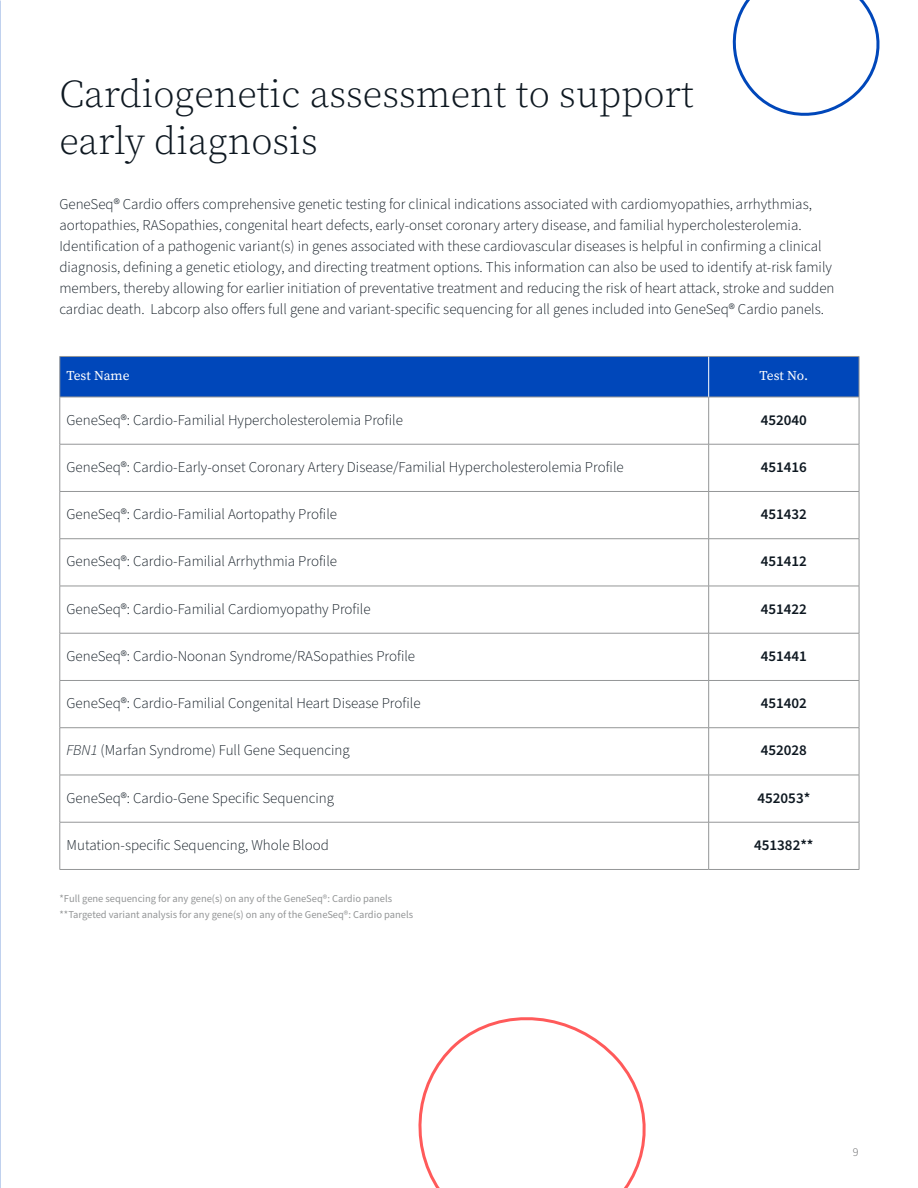
<style>
.page{position:relative;width:918px;height:1188px;background:#fff}
.page>*{position:absolute;margin:0;border:0;box-sizing:border-box;transform-origin:0 0}
.t1{font:300 39px/46.8px "Source Serif Pro";color:#0e1821}
.t2{font:300 15px/21px "Source Sans Pro";color:#0e1821}
.t3{font:600 15px "Source Sans Pro";color:#0e1821}
.t4{font:13.5px "Source Serif Pro";color:#fff}
.t5{font:300 12px "Source Sans Pro";color:#636466}
.t6{font:10.5px/15.8px "Source Sans Pro";color:#949697}
.s1{font-style:italic}
</style>
<div class="page">
<div style="left:61px;top:357px;width:798px;height:40px;background:#0047ba"></div>
<hr style="left:60px;top:357px;width:1px;height:40px;background:#949697">
<hr style="left:60px;top:356px;width:649px;height:1px;background:#949697">
<hr style="left:60px;top:397px;width:649px;height:1px;background:#949697">
<hr style="left:709px;top:356px;width:150px;height:1px;background:#949697">
<hr style="left:859px;top:357px;width:1px;height:40px;background:#949697">
<hr style="left:709px;top:397px;width:150px;height:1px;background:#949697">
<hr style="left:60px;top:397px;width:1px;height:47px;background:#949697">
<hr style="left:60px;top:444px;width:1px;height:47px;background:#949697">
<hr style="left:60px;top:492px;width:1px;height:47px;background:#949697">
<hr style="left:60px;top:539px;width:1px;height:47px;background:#949697">
<hr style="left:60px;top:586px;width:1px;height:47px;background:#949697">
<hr style="left:60px;top:633px;width:1px;height:47px;background:#949697">
<hr style="left:60px;top:681px;width:1px;height:47px;background:#949697">
<hr style="left:60px;top:728px;width:1px;height:47px;background:#949697">
<hr style="left:60px;top:775px;width:1px;height:47px;background:#949697">
<hr style="left:60px;top:822px;width:1px;height:47px;background:#949697">
<hr style="left:708px;top:397px;width:1px;height:47px;background:#949697">
<hr style="left:859px;top:397px;width:1px;height:47px;background:#949697">
<hr style="left:708px;top:444px;width:1px;height:47px;background:#949697">
<hr style="left:859px;top:444px;width:1px;height:47px;background:#949697">
<hr style="left:708px;top:492px;width:1px;height:47px;background:#949697">
<hr style="left:859px;top:492px;width:1px;height:47px;background:#949697">
<hr style="left:708px;top:539px;width:1px;height:47px;background:#949697">
<hr style="left:859px;top:539px;width:1px;height:47px;background:#949697">
<hr style="left:708px;top:586px;width:1px;height:47px;background:#949697">
<hr style="left:859px;top:586px;width:1px;height:47px;background:#949697">
<hr style="left:708px;top:633px;width:1px;height:47px;background:#949697">
<hr style="left:859px;top:633px;width:1px;height:47px;background:#949697">
<hr style="left:708px;top:681px;width:1px;height:47px;background:#949697">
<hr style="left:859px;top:681px;width:1px;height:47px;background:#949697">
<hr style="left:708px;top:728px;width:1px;height:47px;background:#949697">
<hr style="left:859px;top:728px;width:1px;height:47px;background:#949697">
<hr style="left:708px;top:775px;width:1px;height:47px;background:#949697">
<hr style="left:859px;top:775px;width:1px;height:47px;background:#949697">
<hr style="left:708px;top:822px;width:1px;height:47px;background:#949697">
<hr style="left:859px;top:822px;width:1px;height:47px;background:#949697">
<hr style="left:60px;top:444px;width:649px;height:1px;background:#949697">
<hr style="left:709px;top:444px;width:150px;height:1px;background:#949697">
<hr style="left:60px;top:491px;width:649px;height:1px;background:#949697">
<hr style="left:709px;top:491px;width:150px;height:1px;background:#949697">
<hr style="left:60px;top:538px;width:649px;height:1px;background:#949697">
<hr style="left:709px;top:538px;width:150px;height:1px;background:#949697">
<hr style="left:60px;top:586px;width:649px;height:1px;background:#949697">
<hr style="left:709px;top:586px;width:150px;height:1px;background:#949697">
<hr style="left:60px;top:633px;width:649px;height:1px;background:#949697">
<hr style="left:709px;top:633px;width:150px;height:1px;background:#949697">
<hr style="left:60px;top:680px;width:649px;height:1px;background:#949697">
<hr style="left:709px;top:680px;width:150px;height:1px;background:#949697">
<hr style="left:60px;top:727px;width:649px;height:1px;background:#949697">
<hr style="left:709px;top:727px;width:150px;height:1px;background:#949697">
<hr style="left:60px;top:775px;width:649px;height:1px;background:#949697">
<hr style="left:709px;top:775px;width:150px;height:1px;background:#949697">
<hr style="left:60px;top:822px;width:649px;height:1px;background:#949697">
<hr style="left:709px;top:822px;width:150px;height:1px;background:#949697">
<hr style="left:60px;top:869px;width:649px;height:1px;background:#949697">
<hr style="left:709px;top:869px;width:150px;height:1px;background:#949697">
<hr style="left:708px;top:357px;width:1px;height:40px;background:#fff">
<svg style="left:418px;top:1017px;width:228px;height:171px"></svg>
<svg style="left:732px;top:0;width:148px;height:116px"></svg>
<h1 class="t1" style="left:59px;top:71px;width:636px">Cardiogenetic assessment to support early diagnosis</h1>
<p class="t2" style="left:59px;top:194px;width:777px">GeneSeq® Cardio offers comprehensive genetic testing for clinical indications associated with cardiomyopathies, arrhythmias, aortopathies, RASopathies, congenital heart defects, early-onset coronary artery disease, and familial hypercholesterolemia.<br>Identification of a pathogenic variant(s) in genes associated with these cardiovascular diseases is helpful in confirming a clinical diagnosis, defining a genetic etiology, and directing treatment options. This information can also be used to identify at-risk family members, thereby allowing for earlier initiation of preventative treatment and reducing the risk of heart attack, stroke and sudden cardiac death. Labcorp also offers full gene and variant-specific sequencing for all genes included into GeneSeq® Cardio panels.</p>
<p class="t4" style="left:67px;top:367px;width:65px">Test Name</p>
<p class="t4" style="left:760px;top:367px;width:50px">Test No.</p>
<p class="t2" style="left:67px;top:410px;width:338px">GeneSeq®: Cardio-Familial Hypercholesterolemia Profile</p>
<p class="t3" style="left:761px;top:410px;width:48px">452040</p>
<p class="t2" style="left:67px;top:457px;width:559px">GeneSeq®: Cardio-Early-onset Coronary Artery Disease/Familial Hypercholesterolemia Profile</p>
<p class="t3" style="left:761px;top:457px;width:48px">451416</p>
<p class="t2" style="left:67px;top:504px;width:272px">GeneSeq®: Cardio-Familial Aortopathy Profile</p>
<p class="t3" style="left:761px;top:504px;width:48px">451432</p>
<p class="t2" style="left:67px;top:551px;width:272px">GeneSeq®: Cardio-Familial Arrhythmia Profile</p>
<p class="t3" style="left:761px;top:551px;width:48px">451412</p>
<p class="t2" style="left:67px;top:599px;width:306px">GeneSeq®: Cardio-Familial Cardiomyopathy Profile</p>
<p class="t3" style="left:761px;top:599px;width:48px">451422</p>
<p class="t2" style="left:67px;top:646px;width:350px">GeneSeq®: Cardio-Noonan Syndrome/RASopathies Profile</p>
<p class="t3" style="left:761px;top:646px;width:48px">451441</p>
<p class="t2" style="left:67px;top:693px;width:356px">GeneSeq®: Cardio-Familial Congenital Heart Disease Profile</p>
<p class="t3" style="left:761px;top:693px;width:48px">451402</p>
<p class="t2" style="left:67px;top:740px;width:285px"><span class="s1">FBN1</span> (Marfan Syndrome) Full Gene Sequencing</p>
<p class="t3" style="left:761px;top:740px;width:48px">452028</p>
<p class="t2" style="left:67px;top:788px;width:269px">GeneSeq®: Cardio-Gene Specific Sequencing</p>
<p class="t3" style="left:757px;top:788px;width:54px">452053*</p>
<p class="t2" style="left:67px;top:835px;width:264px">Mutation-specific Sequencing, Whole Blood</p>
<p class="t3" style="left:754px;top:835px;width:61px">451382**</p>
<p class="t6" style="left:60px;top:891px;width:355px">*Full gene sequencing for any gene(s) on any of the GeneSeq®: Cardio panels **Targeted variant analysis for any gene(s) on any of the GeneSeq®: Cardio panels</p>
<p class="t5" style="left:853px;top:1144px;width:7px">9</p>
</div>
